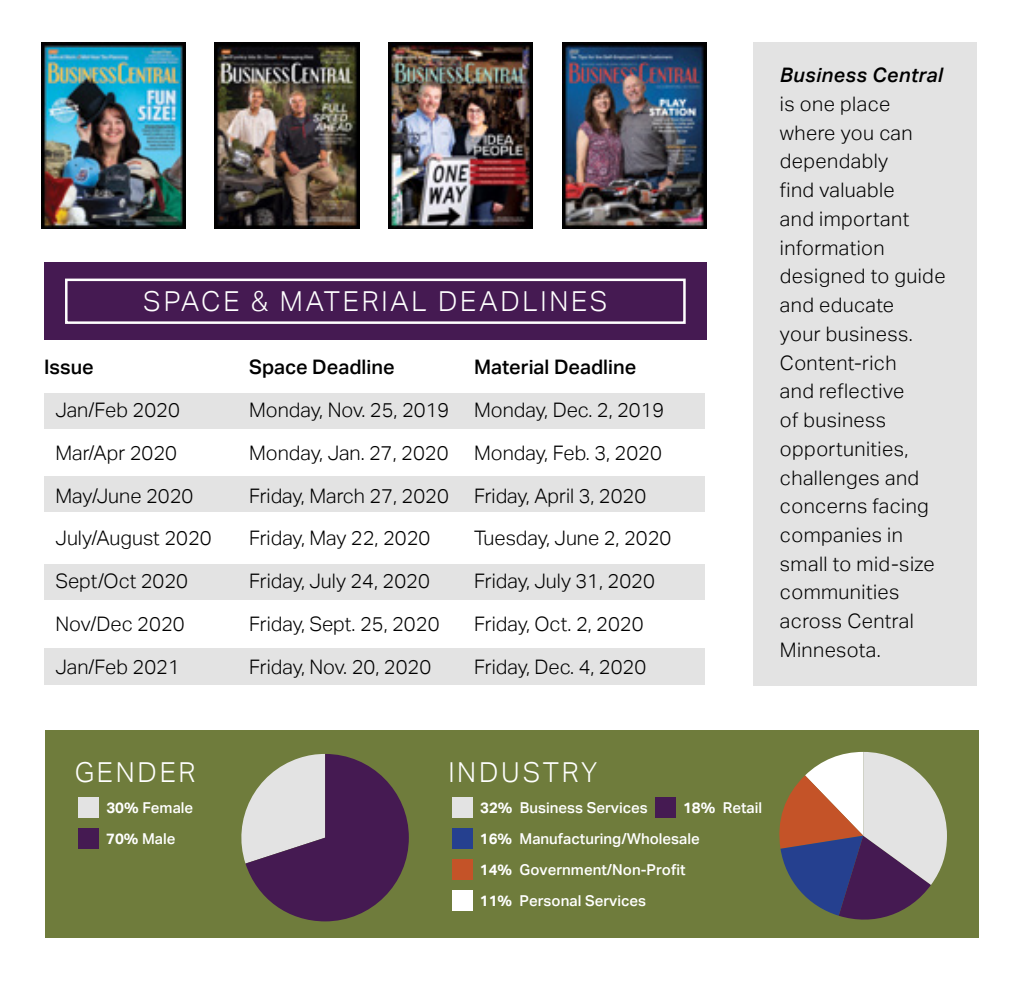
<style>
.page{position:relative;width:1020px;height:990px;background:#fff}
.page>*{position:absolute;margin:0;border:0;box-sizing:border-box;transform-origin:0 0}
.t1{font:300 27.5px "Aktiv Grotesk";letter-spacing:.1em;color:#fff}
.t2{font:300 20px "Aktiv Grotesk";color:#000}
.t3{font:300 20px/28.8px "Aktiv Grotesk";letter-spacing:.02em;color:#000}
.t4{font:500 20px "Aktiv Grotesk";color:#000}
.t5{font:italic 500 20px "Aktiv Grotesk";letter-spacing:.02em;color:#000}
.t6{font:500 15px/31.2px "Aktiv Grotesk";color:#fff}
.s1{font-weight:700}
</style>
<div class="page">
<div style="left:46px;top:730px;width:933px;height:208px;background:#6f7c3c"></div>
<svg style="left:241px;top:754px;width:168px;height:167px"></svg>
<div style="left:78px;top:797px;width:21px;height:21px;background:#e3e3e3"></div>
<div style="left:78px;top:828px;width:21px;height:21px;background:#451a52"></div>
<div style="left:452px;top:797px;width:21px;height:21px;background:#e3e3e3"></div>
<div style="left:655px;top:797px;width:21px;height:21px;background:#451a52"></div>
<div style="left:452px;top:828px;width:21px;height:21px;background:#25408f"></div>
<div style="left:452px;top:859px;width:21px;height:21px;background:#c45328"></div>
<div style="left:452px;top:891px;width:21px;height:20px;background:#fff"></div>
<svg style="left:779px;top:752px;width:168px;height:168px"></svg>
<div style="left:44px;top:393px;width:661px;height:36px;background:#e3e3e3"></div>
<div style="left:44px;top:476px;width:661px;height:36px;background:#e3e3e3"></div>
<div style="left:44px;top:564px;width:661px;height:36px;background:#e3e3e3"></div>
<div style="left:44px;top:649px;width:661px;height:36px;background:#e3e3e3"></div>
<div style="left:44px;top:263px;width:663px;height:77px;background:#451a52"></div>
<div style="left:65px;top:279px;width:621px;height:45px;border:2px solid #fff"></div>
<img style="left:41px;top:43px;width:145px;height:185px">
<img style="left:215px;top:43px;width:144px;height:185px">
<img style="left:388px;top:43px;width:145px;height:185px">
<img style="left:562px;top:43px;width:145px;height:185px">
<div style="left:753px;top:43px;width:224px;height:643px;background:#e3e3e3"></div>
<h1 class="t1" style="left:143px;top:285px;width:466px">SPACE &amp; MATERIAL DEADLINES</h1>
<p class="t4" style="left:44px;top:356px;width:51px">Issue</p>
<p class="t4" style="left:249px;top:356px;width:147px">Space Deadline</p>
<p class="t4" style="left:474px;top:356px;width:164px">Material Deadline</p>
<p class="t2" style="left:55px;top:398px;width:126px">Jan/Feb 2020</p>
<p class="t2" style="left:249px;top:398px;width:417px">Monday, Nov. 25, 2019 Monday, Dec. 2, 2019</p>
<p class="t2" style="left:55px;top:441px;width:123px">Mar/Apr 2020</p>
<p class="t2" style="left:249px;top:441px;width:201px">Monday, Jan. 27, 2020</p>
<p class="t2" style="left:474px;top:441px;width:189px">Monday, Feb. 3, 2020</p>
<p class="t2" style="left:55px;top:484px;width:139px">May/June 2020</p>
<p class="t2" style="left:249px;top:484px;width:201px">Friday, March 27, 2020</p>
<p class="t2" style="left:474px;top:484px;width:174px">Friday, April 3, 2020</p>
<p class="t2" style="left:55px;top:527px;width:158px">July/August 2020</p>
<p class="t2" style="left:249px;top:527px;width:183px">Friday, May 22, 2020</p>
<p class="t2" style="left:474px;top:527px;width:199px">Tuesday, June 2, 2020</p>
<p class="t2" style="left:56px;top:569px;width:134px">Sept/Oct 2020</p>
<p class="t2" style="left:249px;top:569px;width:182px">Friday, July 24, 2020</p>
<p class="t2" style="left:474px;top:569px;width:182px">Friday, July 31, 2020</p>
<p class="t2" style="left:56px;top:612px;width:131px">Nov/Dec 2020</p>
<p class="t2" style="left:249px;top:612px;width:192px">Friday, Sept. 25, 2020</p>
<p class="t2" style="left:474px;top:612px;width:171px">Friday, Oct. 2, 2020</p>
<p class="t2" style="left:56px;top:655px;width:126px">Jan/Feb 2021</p>
<p class="t2" style="left:249px;top:655px;width:183px">Friday, Nov. 20, 2020</p>
<p class="t2" style="left:474px;top:655px;width:173px">Friday, Dec. 4, 2020</p>
<p class="t5" style="left:780px;top:64px;width:164px">Business Central</p>
<p class="t3" style="left:780px;top:90px;width:167px">is one place where you can dependably<br>find valuable<br>and important information designed to guide and educate<br>your business.<br>Content-rich<br>and reflective<br>of business opportunities, challenges and concerns facing companies in small to mid-size communities across Central<br>Minnesota.</p>
<h1 class="t1" style="left:75px;top:756px;width:122px">GENDER</h1>
<p class="t6" style="left:106px;top:792px;width:89px"><span class="s1">30%</span> Female<br><span class="s1">70%</span> Male</p>
<h1 class="t1" style="left:448px;top:756px;width:150px">INDUSTRY</h1>
<p class="t6" style="left:480px;top:792px;width:169px"><span class="s1">32%</span> Business Services</p>
<p class="t6" style="left:480px;top:792px;width:284px;text-indent:203px"><span class="s1">18%</span> Retail<br><span class="s1">16%</span> Manufacturing/Wholesale<br><span class="s1">14%</span> Government/Non-Profit<br><span class="s1">11%</span> Personal Services</p>
</div>
